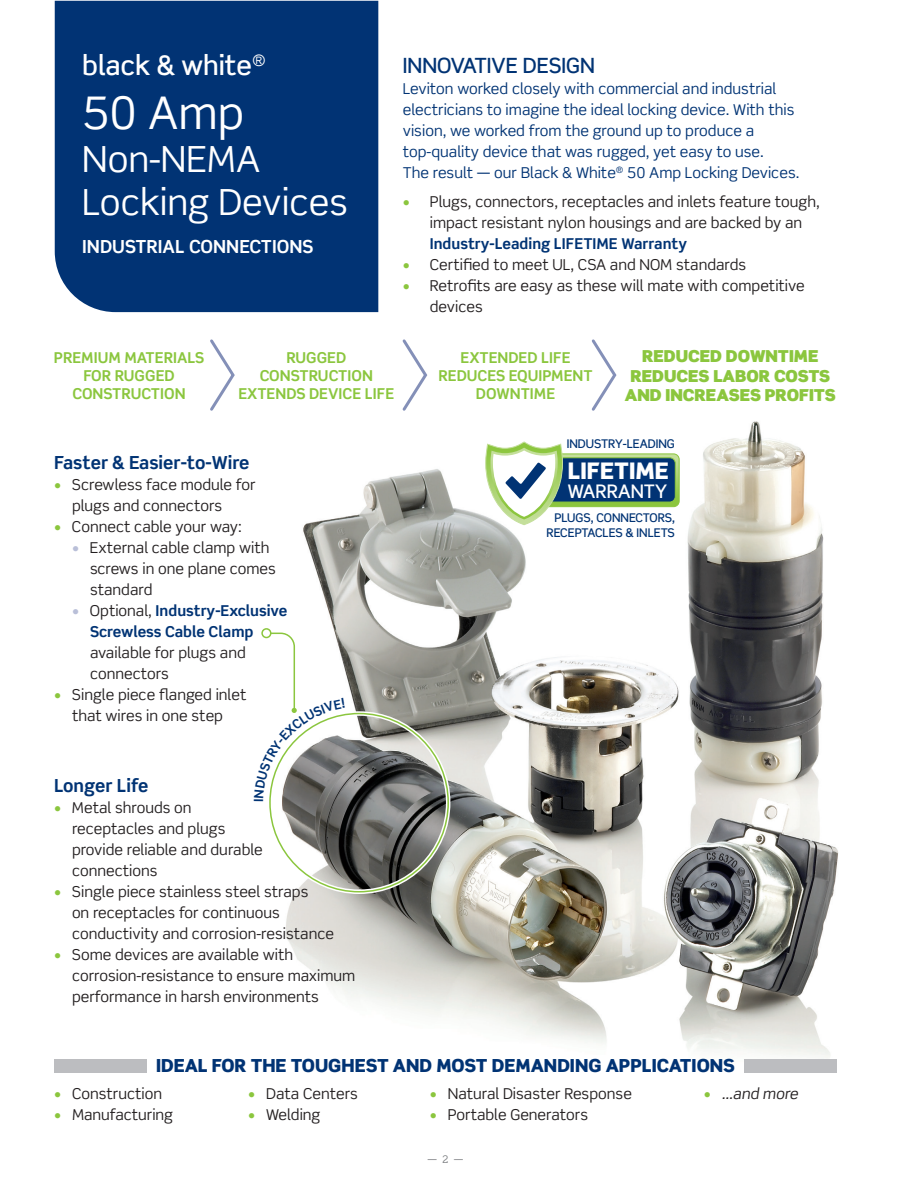
<style>
.page{position:relative;width:918px;height:1188px;background:#fff}
.page>*{position:absolute;margin:0;border:0;box-sizing:border-box;transform-origin:0 0}
.t1{font:45px "Scene Std";color:#fff}
.t2{font:36px/43.2px "Scene Std";color:#fff}
.t3{font:500 27px "Scene Std";color:#fff}
.t4{font:900 22.8px "Scene Std";color:#fff}
.t5{font:500 21px "Scene Std";color:#013374}
.t6{font:500 18.75px "Scene Std";color:#fff}
.t7{font:900 18px "Scene Std";color:#013374}
.t8{font:700 18px "Scene Std";color:#013374}
.t9{font:700 18px "Scene Std";color:#fff}
.t10{font:900 16.5px/19.5px "Scene Std";color:#8bc63e;text-align:center}
.t11{font:15px/21px "Scene Std";color:#231f20}
.t12{font:15px/21px "Scene Std";color:#013374}
.t13{font:700 15px/18px "Scene Std";color:#8bc63e;text-align:center}
.t14{font:italic 15px "Scene Std";color:#231f20}
.t15{font:500 12px/15px "Scene Std";color:#013374;text-align:right}
.t16{font:10.5px "Scene Std";color:#808285}
.s1{color:#8bc63e}
.s2{font-weight:700;color:#013374}
.s3{color:#b9bfd8}
.s4{font-style:normal;color:#8bc63e}
</style>
<div class="page">
<img style="left:275px;top:421px;width:563px;height:652px">
<div style="left:55px;top:1px;width:323px;height:311px;background:#013374"></div>
<div style="left:54px;top:1059px;width:93px;height:13px;background:#bcbdc0"></div>
<div style="left:744px;top:1059px;width:93px;height:13px;background:#bcbdc0"></div>
<svg style="left:210px;top:339px;width:25px;height:72px"></svg>
<svg style="left:402px;top:339px;width:26px;height:72px"></svg>
<svg style="left:591px;top:339px;width:26px;height:72px"></svg>
<div style="left:261px;top:628px;width:10px;height:10px;border:2px solid #8bc63e;border-radius:50%"></div>
<svg style="left:485px;top:441px;width:194px;height:84px"></svg>
<svg style="left:261px;top:632px;width:84px;height:169px"></svg>
<p class="t3" style="left:82px;top:49px;width:185px">black &amp; white<sup>®</sup></p>
<p class="t1" style="left:82px;top:85px;width:163px">50 Amp</p>
<p class="t2" style="left:82px;top:137px;width:267px">Non-NEMA<br>Locking Devices</p>
<p class="t9" style="left:82px;top:235px;width:233px">INDUSTRIAL CONNECTIONS</p>
<p class="t5" style="left:403px;top:53px;width:194px">INNOVATIVE DESIGN</p>
<p class="t12" style="left:403px;top:78px;width:398px">Leviton worked closely with commercial and industrial electricians to imagine the ideal locking device. With this vision, we worked from the ground up to produce a top-quality device that was rugged, yet easy to use.<br>The result — our Black &amp; White<sup>®</sup> 50 Amp Locking Devices.</p>
<p class="t11" style="left:430px;top:191px;width:391px;text-indent:-27px"><span class="s1">•</span> Plugs, connectors, receptacles and inlets feature tough, impact resistant nylon housings and are backed by an<br><span class="s2">Industry-Leading LIFETIME Warranty</span></p>
<p class="t11" style="left:403px;top:254px;width:345px"><span class="s1">•</span> Certified to meet UL, CSA and NOM standards</p>
<p class="t11" style="left:430px;top:275px;width:376px;text-indent:-27px"><span class="s1">•</span> Retrofits are easy as these will mate with competitive devices</p>
<p class="t13" style="left:54px;top:348px;width:152px">PREMIUM MATERIALS<br>FOR RUGGED<br>CONSTRUCTION</p>
<p class="t13" style="left:238px;top:348px;width:157px">RUGGED<br>CONSTRUCTION<br>EXTENDS DEVICE LIFE</p>
<p class="t13" style="left:438px;top:348px;width:156px">EXTENDED LIFE<br>REDUCES EQUIPMENT<br>DOWNTIME</p>
<p class="t10" style="left:625px;top:346px;width:212px">REDUCED DOWNTIME<br>REDUCES LABOR COSTS<br>AND INCREASES PROFITS</p>
<p class="t8" style="left:54px;top:451px;width:197px">Faster &amp; Easier-to-Wire</p>
<p class="t11" style="left:72px;top:474px;width:185px;text-indent:-18px"><span class="s1">•</span> Screwless face module for plugs and connectors</p>
<p class="t11" style="left:54px;top:516px;width:189px"><span class="s1">•</span> Connect cable your way:</p>
<p class="t11" style="left:90px;top:537px;width:187px;text-indent:-18px"><span class="s3">•</span> External cable clamp with screws in one plane comes standard</p>
<p class="t11" style="left:90px;top:600px;width:199px;text-indent:-18px"><span class="s3">•</span> Optional, <span class="s2">Industry-Exclusive<br>Screwless Cable Clamp </span>available for plugs and connectors</p>
<p class="t11" style="left:54px;top:684px;width:194px;text-align:center"><span class="s1">•</span> Single piece flanged inlet that wires in one step</p>
<p class="t8" style="left:54px;top:774px;width:96px">Longer Life</p>
<p class="t11" style="left:72px;top:797px;width:192px;text-indent:-18px"><span class="s1">•</span> Metal shrouds on receptacles and plugs provide reliable and durable connections</p>
<p class="t11" style="left:72px;top:881px;width:264px;text-indent:-18px"><span class="s1">•</span> Single piece stainless steel straps<br>on receptacles for continuous conductivity and corrosion-resistance</p>
<p class="t11" style="left:72px;top:944px;width:285px;text-indent:-18px"><span class="s1">•</span> Some devices are available with corrosion-resistance to ensure maximum performance in harsh environments</p>
<p class="t15" style="left:567px;top:436px;width:110px">INDUSTRY-LEADING</p>
<p class="t4" style="left:568px;top:457px;width:102px">LIFETIME</p>
<p class="t6" style="left:568px;top:479px;width:101px">WARRANTY</p>
<p class="t15" style="left:547px;top:510px;width:130px">PLUGS, CONNECTORS,<br>RECEPTACLES &amp; INLETS</p>
<p class="t7" style="left:156px;top:1054px;width:580px">IDEAL FOR THE TOUGHEST AND MOST DEMANDING APPLICATIONS</p>
<p class="t11" style="left:248px;top:1083px;width:111px"><span class="s1">•</span> Data Centers</p>
<p class="t11" style="left:248px;top:1104px;width:74px"><span class="s1">•</span> Welding</p>
<p class="t11" style="left:54px;top:1083px;width:110px"><span class="s1">•</span> Construction</p>
<p class="t11" style="left:54px;top:1104px;width:121px"><span class="s1">•</span> Manufacturing</p>
<p class="t11" style="left:430px;top:1083px;width:204px"><span class="s1">•</span> Natural Disaster Response</p>
<p class="t11" style="left:430px;top:1104px;width:160px"><span class="s1">•</span> Portable Generators</p>
<p class="t14" style="left:704px;top:1085px;width:96px"><span class="s4">•</span> ...and more</p>
<p class="t16" style="left:428px;top:1152px;width:37px">— 2 —</p>
</div>
